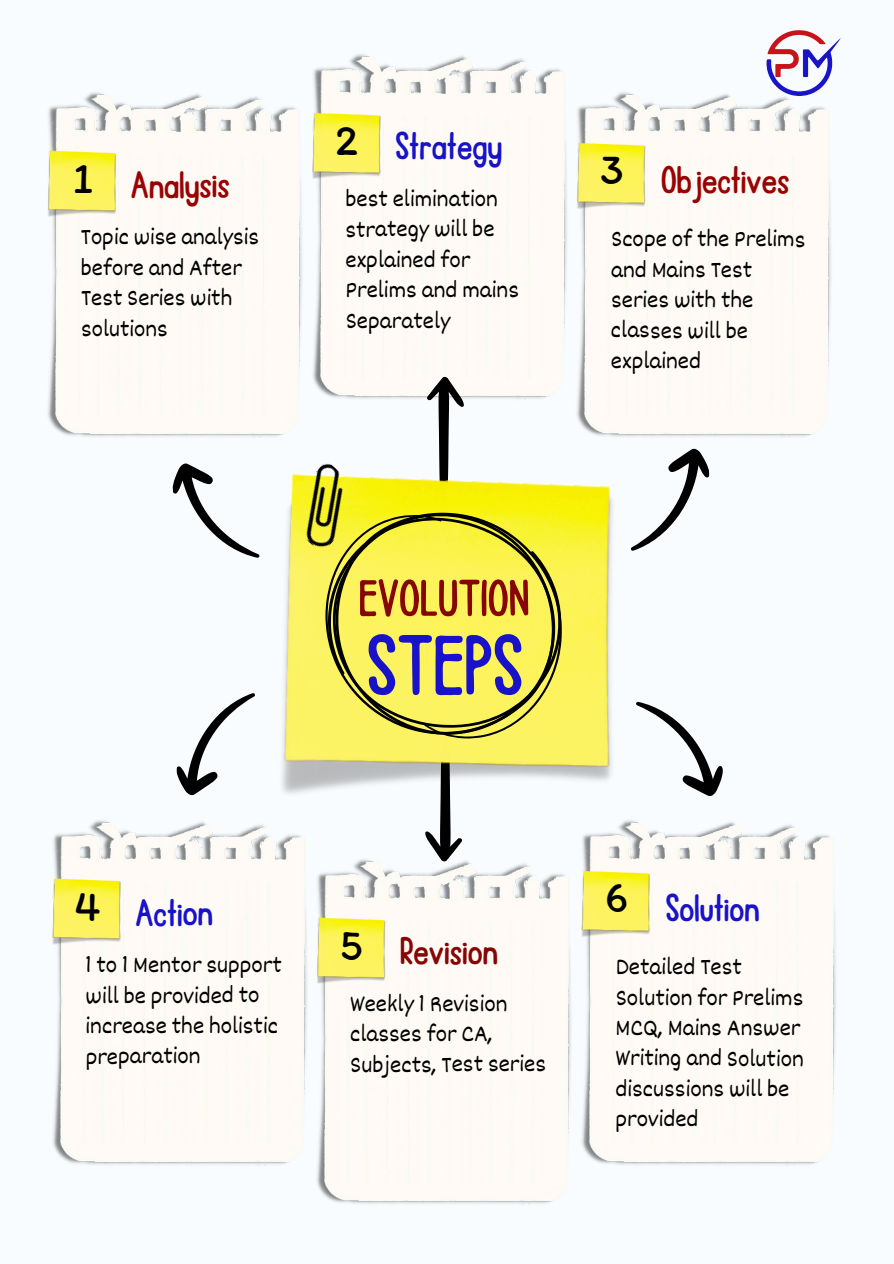
<style>
.page{position:relative;width:894px;height:1264px;background:#fff}
.page>*{position:absolute;margin:0;border:0;box-sizing:border-box;transform-origin:0 0}
.t1{font:89.7px "Ballpoint";color:#1812c8}
.t2{font:54.45px "Ballpoint";color:#860505}
.t3{font:43.5px "Itim";color:#000}
.t4{font:40.8px "Ballpoint";letter-spacing:-.005em;color:#1812c8}
.t5{font:40.8px "Ballpoint";letter-spacing:-.005em;color:#990303}
.t6{font:40.8px "Ballpoint";color:#860505}
.t7{font:24px/30.5px "Dekko";color:#000}
.t8{font:23.85px/30.5px "Dekko";letter-spacing:-.005em;color:#000}
</style>
<div class="page">
<div style="left:0;top:0;width:893px;height:1263px;background:#f8fcff"></div>
<img style="left:317px;top:859px;width:254px;height:346px">
<img style="left:582px;top:820px;width:254px;height:346px">
<img style="left:53px;top:820px;width:254px;height:346px">
<img style="left:313px;top:54px;width:254px;height:346px">
<img style="left:577px;top:92px;width:254px;height:346px">
<img style="left:48px;top:92px;width:254px;height:346px">
<svg style="left:425px;top:376px;width:39px;height:98px"></svg>
<svg style="left:425px;top:812px;width:38px;height:50px"></svg>
<img style="left:312px;top:113px;width:72px;height:70px">
<img style="left:577px;top:143px;width:71px;height:70px">
<img style="left:48px;top:151px;width:71px;height:70px">
<img style="left:282px;top:474px;width:331px;height:338px">
<svg style="left:306px;top:489px;width:279px;height:269px;background:#e8e04c"></svg>
<img style="left:317px;top:917px;width:71px;height:70px">
<img style="left:581px;top:870px;width:72px;height:71px">
<img style="left:52px;top:878px;width:72px;height:70px">
<svg style="left:636px;top:701px;width:87px;height:96px"></svg>
<svg style="left:176px;top:693px;width:79px;height:103px"></svg>
<svg style="left:172px;top:463px;width:88px;height:95px"></svg>
<svg style="left:630px;top:448px;width:80px;height:103px"></svg>
<img style="left:282px;top:463px;width:88px;height:90px">
<img style="left:763px;top:30px;width:78px;height:70px">
<p class="t3" style="left:73px;top:151px;width:22px">1</p>
<p class="t5" style="left:131px;top:165px;width:101px">Analysis</p>
<p class="t8" style="left:81px;top:221px;width:180px">Topic wise analysis before and After<br>Test Series with solutions</p>
<p class="t3" style="left:335px;top:114px;width:24px">2</p>
<p class="t4" style="left:395px;top:127px;width:108px">Strategy</p>
<p class="t7" style="left:345px;top:182px;width:175px">best elimination strategy will be explained for<br>Prelims and mains<br>Separately</p>
<h2 class="t3" style="left:600px;top:142px;width:25px">3</h2>
<p class="t5" style="left:661px;top:160px;width:130px">Objectives</p>
<p class="t7" style="left:610px;top:223px;width:196px">Scope of the Prelims and Mains Test series with the classes will be explained</p>
<h3 class="t2" style="left:359px;top:572px;width:172px">EVOLUTION</h3>
<p class="t1" style="left:367px;top:622px;width:158px">STEPS</p>
<p class="t3" style="left:74px;top:879px;width:28px">4</p>
<p class="t4" style="left:135px;top:892px;width:79px">Action</p>
<p class="t7" style="left:85px;top:948px;width:198px">1 to 1 Mentor support will be provided to increase the holistic preparation</p>
<h3 class="t3" style="left:340px;top:918px;width:24px">5</h3>
<p class="t6" style="left:400px;top:931px;width:99px">Revision</p>
<p class="t7" style="left:350px;top:987px;width:197px">Weekly 1 Revision classes for CA,<br>Subjects, Test series</p>
<p class="t3" style="left:605px;top:870px;width:25px">6</p>
<h1 class="t4" style="left:665px;top:888px;width:95px">Solution</h1>
<p class="t7" style="left:615px;top:950px;width:190px">Detailed Test<br>Solution for Prelims<br>MCQ, Mains Answer<br>Writing and Solution discussions will be provided</p>
</div>
